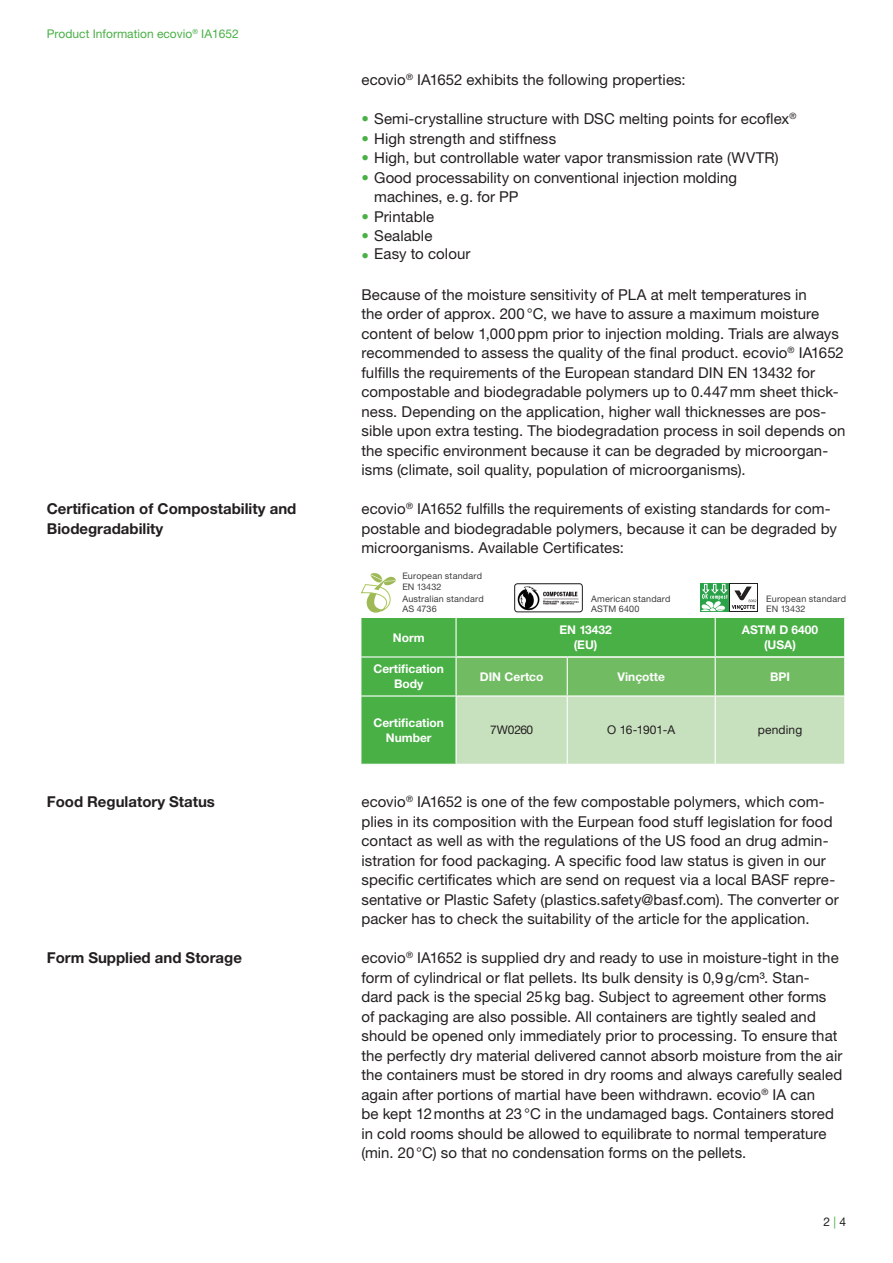
<style>
.page{position:relative;width:893px;height:1263px;background:#fff}
.page>*{position:absolute;margin:0;border:0;box-sizing:border-box;transform-origin:0 0}
.t1{font:15px/19.5px "Helvetica Neue LT Pro";letter-spacing:.005em;color:#231f20}
.t2{font:700 15px/19.5px "Helvetica Neue LT Pro";color:#231f20}
.t3{font:700 12px/15px "Helvetica Neue LT Pro";color:#fff;text-align:center}
.t4{font:12px "Helvetica Neue LT Pro";color:#49b045}
.t5{font:12px "Helvetica Neue LT Pro";color:#231f20}
.t6{font:9px/10.5px "Helvetica Neue LT Pro";letter-spacing:.025em;color:#3e3e3f}
.s1{color:#49b045}
</style>
<div class="page">
<div style="left:361px;top:618px;width:483px;height:146px;background:#49b045"></div>
<svg style="left:457px;top:658px;width:387px;height:106px;background:#a9d49e"></svg>
<hr style="left:455px;top:618px;width:2px;height:38px;background:#fff">
<hr style="left:715px;top:618px;width:1px;height:38px;background:#fff">
<hr style="left:455px;top:696px;width:2px;height:68px;background:#fff">
<hr style="left:567px;top:696px;width:1px;height:68px;background:#fff">
<hr style="left:715px;top:696px;width:1px;height:68px;background:#fff">
<hr style="left:361px;top:656px;width:96px;height:1px;background:#fff">
<hr style="left:361px;top:695px;width:95px;height:1px;background:#fff">
<hr style="left:455px;top:657px;width:2px;height:38px;background:#fff">
<hr style="left:567px;top:658px;width:1px;height:37px;background:#fff">
<hr style="left:456px;top:695px;width:111px;height:1px;background:#fff">
<hr style="left:567px;top:695px;width:148px;height:1px;background:#fff">
<hr style="left:715px;top:658px;width:1px;height:37px;background:#fff">
<hr style="left:715px;top:695px;width:130px;height:1px;background:#fff">
<hr style="left:457px;top:656px;width:110px;height:2px;background:#fff">
<hr style="left:567px;top:656px;width:148px;height:2px;background:#fff">
<hr style="left:715px;top:656px;width:129px;height:2px;background:#fff">
<svg style="left:700px;top:583px;width:29px;height:29px"></svg>
<div style="left:729px;top:583px;width:29px;height:29px;background:#f7f7f7"></div>
<div style="left:730px;top:584px;width:27px;height:18px;background:#fff"></div>
<div style="left:730px;top:603px;width:27px;height:8px;background:#fff"></div>
<svg style="left:701px;top:584px;width:55px;height:27px"></svg>
<svg style="left:361px;top:573px;width:35px;height:40px"></svg>
<img style="left:514px;top:584px;width:68px;height:28px">
<div style="left:514px;top:584px;width:68px;height:28px;border:1px solid #231f20;border-radius:3px"></div>
<p class="t4" style="left:47px;top:27px;width:194px">Product Information ecovio<sup>®</sup> IA1652</p>
<p class="t2" style="left:47px;top:499px;width:251px">Certification of Compostability and<br>Biodegradability</p>
<p class="t2" style="left:47px;top:791px;width:170px">Food Regulatory Status</p>
<p class="t2" style="left:47px;top:947px;width:197px">Form Supplied and Storage</p>
<p class="t1" style="left:361px;top:70px;width:326px">ecovio<sup>®</sup> IA1652 exhibits the following properties:</p>
<p class="t1" style="left:361px;top:109px;width:436px"><span class="s1">•</span> Semi-crystalline structure with DSC melting points for ecoflex<sup>®</sup></p>
<p class="t1" style="left:361px;top:129px;width:196px"><span class="s1">•</span> High strength and stiffness</p>
<p class="t1" style="left:361px;top:148px;width:419px"><span class="s1">•</span> High, but controllable water vapor transmission rate (WVTR)</p>
<p class="t1" style="left:374px;top:168px;width:364px;text-indent:-13px"><span class="s1">•</span> Good processability on conventional injection molding machines, e.g. for PP</p>
<p class="t1" style="left:361px;top:207px;width:74px"><span class="s1">•</span> Printable</p>
<p class="t1" style="left:361px;top:226px;width:72px"><span class="s1">•</span> Sealable</p>
<p class="t1" style="left:361px;top:243px;width:110px"><span class="s1">•</span> Easy to colour</p>
<p class="t1" style="left:361px;top:285px;width:485px">Because of the moisture sensitivity of PLA at melt temperatures in<br>the order of approx. 200°C, we have to assure a maximum moisture content of below 1,000ppm prior to injection molding. Trials are always recommended to assess the quality of the final product. ecovio<sup>®</sup> IA1652 fulfills the requirements of the European standard DIN EN 13432 for compostable and biodegradable polymers up to 0.447mm sheet thick&shy;ness. Depending on the application, higher wall thicknesses are pos&shy;sible upon extra testing. The biodegradation process in soil depends on the specific environment because it can be degraded by microorgan&shy;isms (climate, soil quality, population of microorganisms).</p>
<p class="t1" style="left:361px;top:499px;width:477px">ecovio<sup>®</sup> IA1652 fulfills the requirements of existing standards for com&shy;postable and biodegradable polymers, because it can be degraded by microorganisms. Available Certificates:</p>
<p class="t6" style="left:402px;top:571px;width:81px">European standard<br>EN 13432</p>
<p class="t6" style="left:402px;top:593px;width:83px">Australian standard<br>AS 4736</p>
<p class="t6" style="left:591px;top:593px;width:81px">American standard<br>ASTM 6400</p>
<p class="t6" style="left:766px;top:593px;width:81px">European standard<br>EN 13432</p>
<p class="t3" style="left:393px;top:630px;width:33px">Norm</p>
<p class="t3" style="left:559px;top:622px;width:54px">EN 13432 (EU)</p>
<p class="t3" style="left:742px;top:622px;width:78px">ASTM D 6400 (USA)</p>
<p class="t3" style="left:373px;top:661px;width:72px">Certification<br>Body</p>
<p class="t3" style="left:480px;top:669px;width:65px">DIN Certco</p>
<p class="t3" style="left:618px;top:669px;width:49px">Vinçotte</p>
<p class="t3" style="left:770px;top:669px;width:21px">BPI</p>
<p class="t3" style="left:373px;top:715px;width:72px">Certification<br>Number</p>
<p class="t5" style="left:490px;top:723px;width:45px">7W0260</p>
<p class="t5" style="left:607px;top:723px;width:70px">O 16-1901-A</p>
<p class="t5" style="left:758px;top:723px;width:46px">pending</p>
<p class="t1" style="left:361px;top:792px;width:479px">ecovio<sup>®</sup> IA1652 is one of the few compostable polymers, which com&shy;plies in its composition with the Eurpean food stuff legislation for food contact as well as with the regulations of the US food an drug admin&shy;istration for food packaging. A specific food law status is given in our specific certificates which are send on request via a local BASF repre&shy;sentative or Plastic Safety (plastics.safety@basf.com). The converter or packer has to check the suitability of the article for the application.</p>
<p class="t1" style="left:361px;top:948px;width:483px">ecovio<sup>®</sup> IA1652 is supplied dry and ready to use in moisture-tight in the form of cylindrical or flat pellets. Its bulk density is 0,9g/cm³. Stan&shy;dard pack is the special 25kg bag. Subject to agreement other forms of packaging are also possible. All containers are tightly sealed and should be opened only immediately prior to processing. To ensure that the perfectly dry material delivered cannot absorb moisture from the air the containers must be stored in dry rooms and always carefully sealed again after portions of martial have been withdrawn. ecovio<sup>®</sup> IA can<br>be kept 12months at 23°C in the undamaged bags. Containers stored in cold rooms should be allowed to equilibrate to normal temperature (min. 20°C) so that no condensation forms on the pellets.</p>
<p class="t5" style="left:823px;top:1214px;width:24px">2 <span class="s1">|</span> 4</p>
</div>
